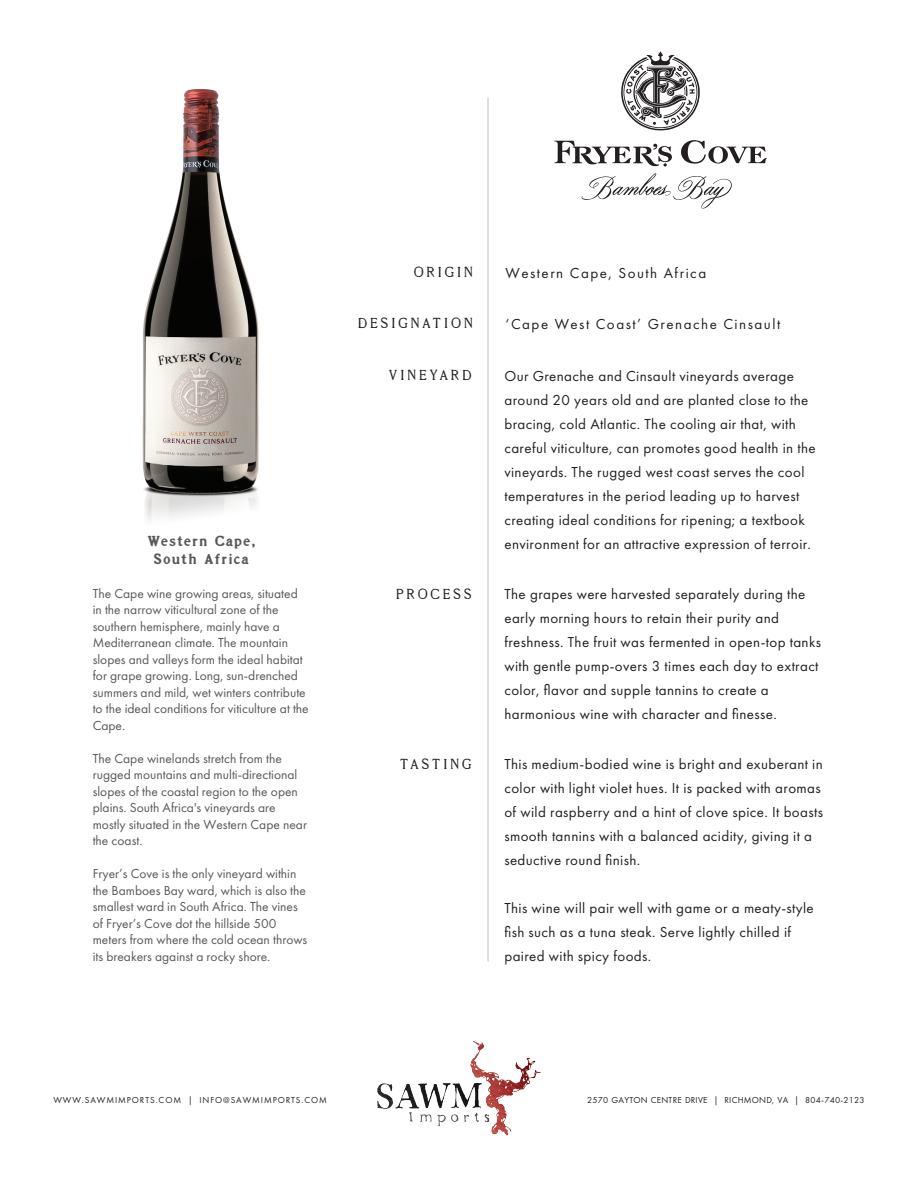
<style>
.page{position:relative;width:918px;height:1188px;background:#fff}
.page>*{position:absolute;margin:0;border:0;box-sizing:border-box;transform-origin:0 0}
.t1{font:15px/24px "Futura PT";letter-spacing:.025em;color:#231f20}
.t2{font:15px "Futura PT";letter-spacing:.1em;color:#231f20}
.t3{font:15px "Millesime";letter-spacing:.2em;color:#231f20}
.t4{font:700 15px/18px "Millesime";letter-spacing:.1em;color:#57585a;text-align:center}
.t5{font:13.5px/16.5px "Futura PT";color:#57585a}
.t6{font:9px "Futura PT";letter-spacing:.025em;color:#231f20}
.t7{font:9px "Futura PT";letter-spacing:.1em;color:#231f20}
</style>
<div class="page">
<img style="left:142px;top:89px;width:117px;height:431px">
<img style="left:377px;top:1041px;width:164px;height:95px">
<hr style="left:488px;top:98px;width:1px;height:863px;background:#bfc0bd">
<svg style="left:681px;top:140px;width:86px;height:24px"></svg>
<svg style="left:581px;top:173px;width:151px;height:36px"></svg>
<svg style="left:554px;top:141px;width:118px;height:26px"></svg>
<svg style="left:621px;top:51px;width:79px;height:79px"></svg>
<p class="t3" style="left:414px;top:264px;width:60px">ORIGIN</p>
<p class="t2" style="left:506px;top:264px;width:202px">Western Cape, South Africa</p>
<p class="t4" style="left:148px;top:532px;width:109px">Western Cape,<br>South Africa</p>
<p class="t5" style="left:93px;top:585px;width:218px">The Cape wine growing areas, situated in the narrow viticultural zone of the southern hemisphere, mainly have a Mediterranean climate. The mountain slopes and valleys form the ideal habitat for grape growing. Long, sun-drenched summers and mild, wet winters contribute to the ideal conditions for viticulture at the Cape.</p>
<p class="t5" style="left:93px;top:750px;width:216px">The Cape winelands stretch from the rugged mountains and multi-directional slopes of the coastal region to the open plains. South Africa's vineyards are mostly situated in the Western Cape near the coast.</p>
<p class="t5" style="left:93px;top:865px;width:216px">Fryer’s Cove is the only vineyard within the Bamboes Bay ward, which is also the smallest ward in South Africa. The vines of Fryer’s Cove dot the hillside 500 meters from where the cold ocean throws its breakers against a rocky shore.</p>
<p class="t3" style="left:358px;top:315px;width:117px">DESIGNATION</p>
<p class="t2" style="left:506px;top:315px;width:276px">‘Cape West Coast’ Grenache Cinsault</p>
<p class="t3" style="left:389px;top:366px;width:84px">VINEYARD</p>
<p class="t1" style="left:504px;top:364px;width:313px">Our Grenache and Cinsault vineyards average around 20 years old and are planted close to the bracing, cold Atlantic. The cooling air that, with careful viticulture, can promotes good health in the vineyards. The rugged west coast serves the cool temperatures in the period leading up to harvest creating ideal conditions for ripening; a textbook environment for an attractive expression of terroir.</p>
<p class="t3" style="left:396px;top:585px;width:77px">PROCESS</p>
<p class="t1" style="left:504px;top:582px;width:318px">The grapes were harvested separately during the early morning hours to retain their purity and freshness. The fruit was fermented in open-top tanks with gentle pump-overs 3 times each day to extract color, flavor and supple tannins to create a harmonious wine with character and finesse.</p>
<p class="t3" style="left:400px;top:756px;width:73px">TASTING</p>
<p class="t1" style="left:504px;top:752px;width:320px">This medium-bodied wine is bright and exuberant in color with light violet hues. It is packed with aromas of wild raspberry and a hint of clove spice. It boasts smooth tannins with a balanced acidity, giving it a seductive round finish.</p>
<p class="t1" style="left:504px;top:896px;width:311px">This wine will pair well with game or a meaty-style fish such as a tuna steak. Serve lightly chilled if paired with spicy foods.</p>
<p class="t7" style="left:53px;top:1094px;width:275px">WWW.SAWMIMPORTS.COM | INFO@SAWMIMPORTS.COM</p>
<p class="t6" style="left:587px;top:1094px;width:279px">2570 GAYTON CENTRE DRIVE | RICHMOND, VA | 804-740-2123</p>
</div>
